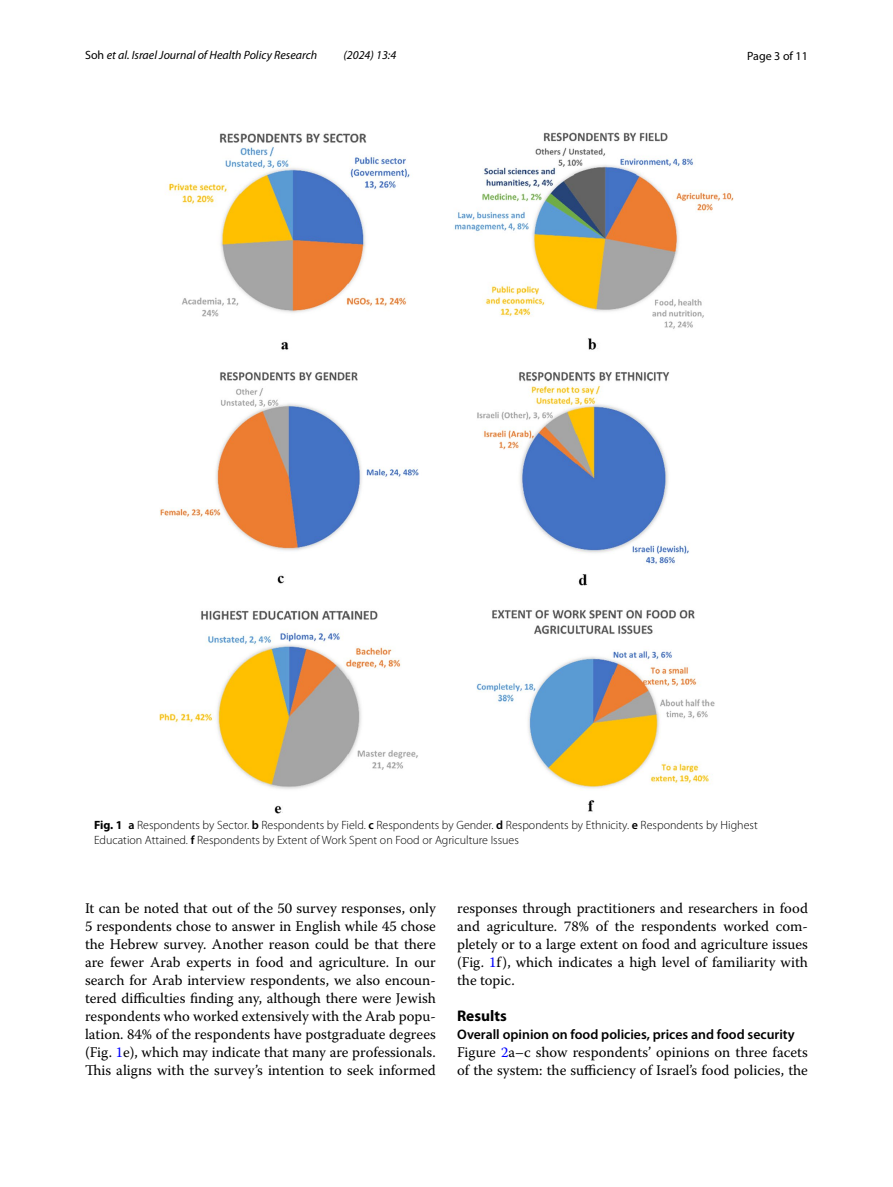
<style>
.page{position:relative;width:893px;height:1187px;background:#fff}
.page>*{position:absolute;margin:0;border:0;box-sizing:border-box;transform-origin:0 0}
.t1{font:700 15.45px "Myriad Pro";color:#000}
.t2{font:14.7px/18px "Warnock Pro";color:#000;text-align:justify}
.t3{font:600 13.8px "Myriad Pro";color:#000}
.t4{font:300 12px/15px "Myriad Pro";color:#000}
.t5{font:italic 12px "Myriad Pro";color:#000}
.t6{font:12px "Myriad Pro";color:#000}
.s1{font-style:normal}
.s2{font-weight:700}
.s3{font-weight:600}
.s4{color:#00f}
</style>
<div class="page">
<img style="left:159px;top:133px;width:574px;height:680px">
<p class="t5" style="left:85px;top:48px;width:234px"><span class="s1">Soh</span> et al. Israel Journal of Health Policy Research</p>
<p class="t5" style="left:343px;top:48px;width:54px">(2024) 13:4</p>
<p class="t6" style="left:747px;top:48px;width:62px">Page 3 of 11</p>
<p class="t4" style="left:94px;top:817px;width:665px"><span class="s2">Fig. 1</span> <span class="s3">a</span> Respondents by Sector. <span class="s3">b</span> Respondents by Field. <span class="s3">c</span> Respondents by Gender. <span class="s3">d</span> Respondents by Ethnicity. <span class="s3">e</span> Respondents by Highest<br>Education Attained. <span class="s3">f</span> Respondents by Extent of Work Spent on Food or Agriculture Issues</p>
<p class="t2" style="left:85px;top:898px;width:352px">It can be noted that out of the 50 survey responses, only 5 respondents chose to answer in English while 45 chose the Hebrew survey. Another reason could be that there are fewer Arab experts in food and agriculture. In our search for Arab interview respondents, we also encoun&shy;tered difficulties finding any, although there were Jewish respondents who worked extensively with the Arab popu&shy;lation. 84% of the respondents have postgraduate degrees (Fig. <span class="s4">1</span>e), which may indicate that many are professionals.<br>This aligns with the survey’s intention to seek informed</p>
<p class="t2" style="left:457px;top:898px;width:352px">responses through practitioners and researchers in food and agriculture. 78% of the respondents worked com&shy;pletely or to a large extent on food and agriculture issues (Fig. <span class="s4">1</span>f), which indicates a high level of familiarity with the topic.</p>
<p class="t1" style="left:457px;top:1005px;width:51px">Results</p>
<p class="t3" style="left:457px;top:1025px;width:339px">Overall opinion on food policies, prices and food security</p>
<p class="t2" style="left:457px;top:1042px;width:352px">Figure <span class="s4">2</span>a–c show respondents’ opinions on three facets of the system: the sufficiency of Israel’s food policies, the</p>
</div>
